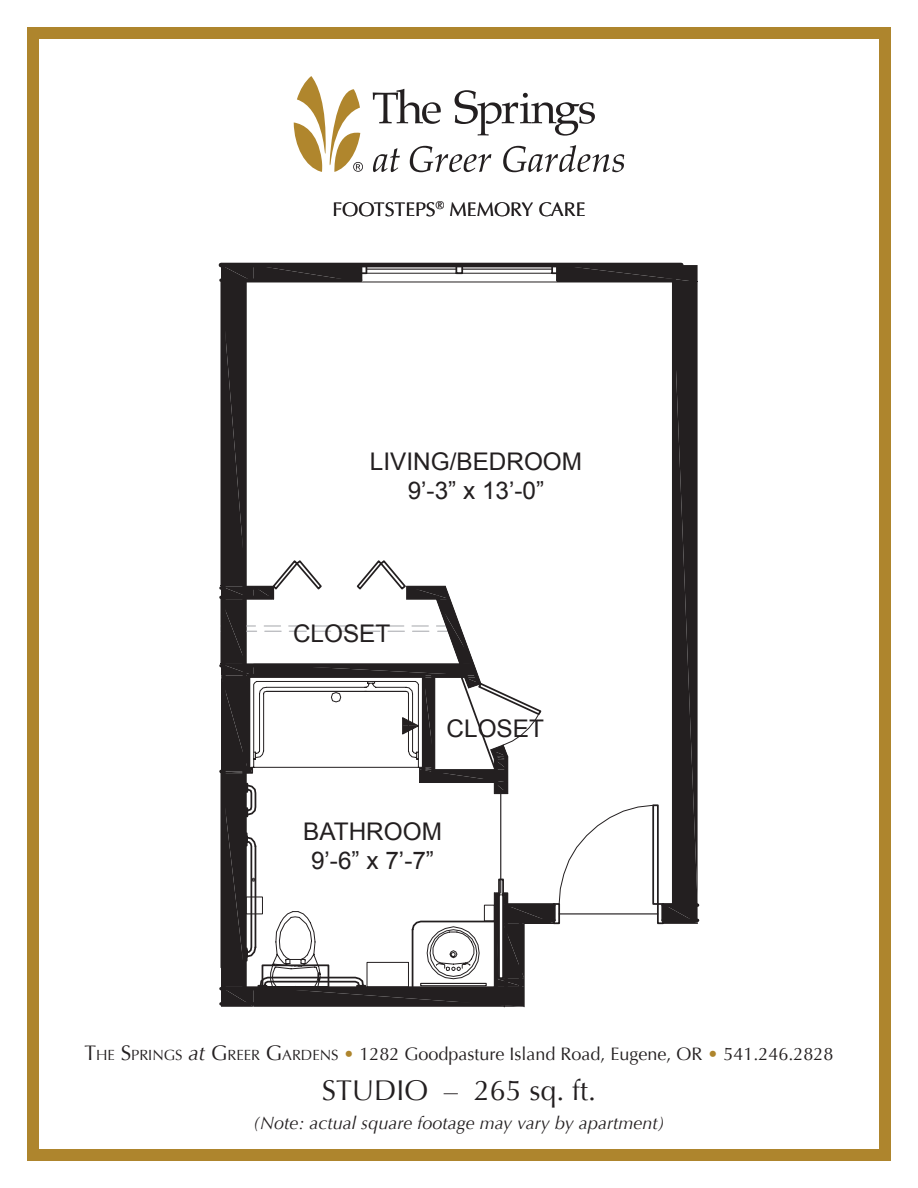
<style>
.page{position:relative;width:918px;height:1188px;background:#fff}
.page>*{position:absolute;margin:0;border:0;box-sizing:border-box;transform-origin:0 0}
.t1{font:28.5px "Optima";color:#231f20}
.t2{font:24.3px/29.2px "Arial";color:#231f20;text-align:center}
.t3{font:19.5px "Optima";color:#231f20}
.t4{font:18px "Optima";color:#231f20}
.t5{font:italic 18px "Optima";color:#231f20}
.s1{font-size:21px}
.s2{font-size:14.7px}
.s3{font-style:italic;font-size:21px}
.s4{color:#ae852d}
</style>
<div class="page">
<div style="left:27px;top:27px;width:864px;height:1134px;border:12px solid #ae852d"></div>
<svg style="left:373px;top:89px;width:68px;height:35px"></svg>
<svg style="left:455px;top:90px;width:140px;height:46px"></svg>
<svg style="left:373px;top:148px;width:27px;height:24px"></svg>
<svg style="left:410px;top:146px;width:81px;height:26px"></svg>
<svg style="left:503px;top:145px;width:121px;height:27px"></svg>
<svg style="left:294px;top:76px;width:69px;height:96px"></svg>
<svg style="left:220px;top:263px;width:478px;height:744px"></svg>
<p class="t3" style="left:332px;top:198px;width:255px">FOOTSTEPS<sup>®</sup> MEMORY CARE</p>
<p class="t2" style="left:370px;top:447px;width:214px">LIVING/BEDROOM<br>9’-3” x 13’-0”</p>
<p class="t2" style="left:293px;top:619px;width:99px">CLOSET</p>
<p class="t2" style="left:447px;top:714px;width:99px">CLOSET</p>
<p class="t2" style="left:303px;top:817px;width:140px">BATHROOM<br>9’-6” x 7’-7”</p>
<p class="t4" style="left:84px;top:1043px;width:751px"><span class="s1">T</span><span class="s2">HE</span> <span class="s1">S</span><span class="s2">PRINGS</span> <span class="s3">at</span> <span class="s1">G</span> <span class="s2">REER</span> <span class="s1">G</span><span class="s2">ARDENS</span> <span class="s4">•</span> 1282 Goodpasture Island Road, Eugene, OR <span class="s4">•</span> 541.246.2828</p>
<p class="t1" style="left:322px;top:1074px;width:276px">STUDIO – 265 sq. ft.</p>
<p class="t5" style="left:253px;top:1112px;width:413px">(Note: actual square footage may vary by apartment)</p>
</div>
